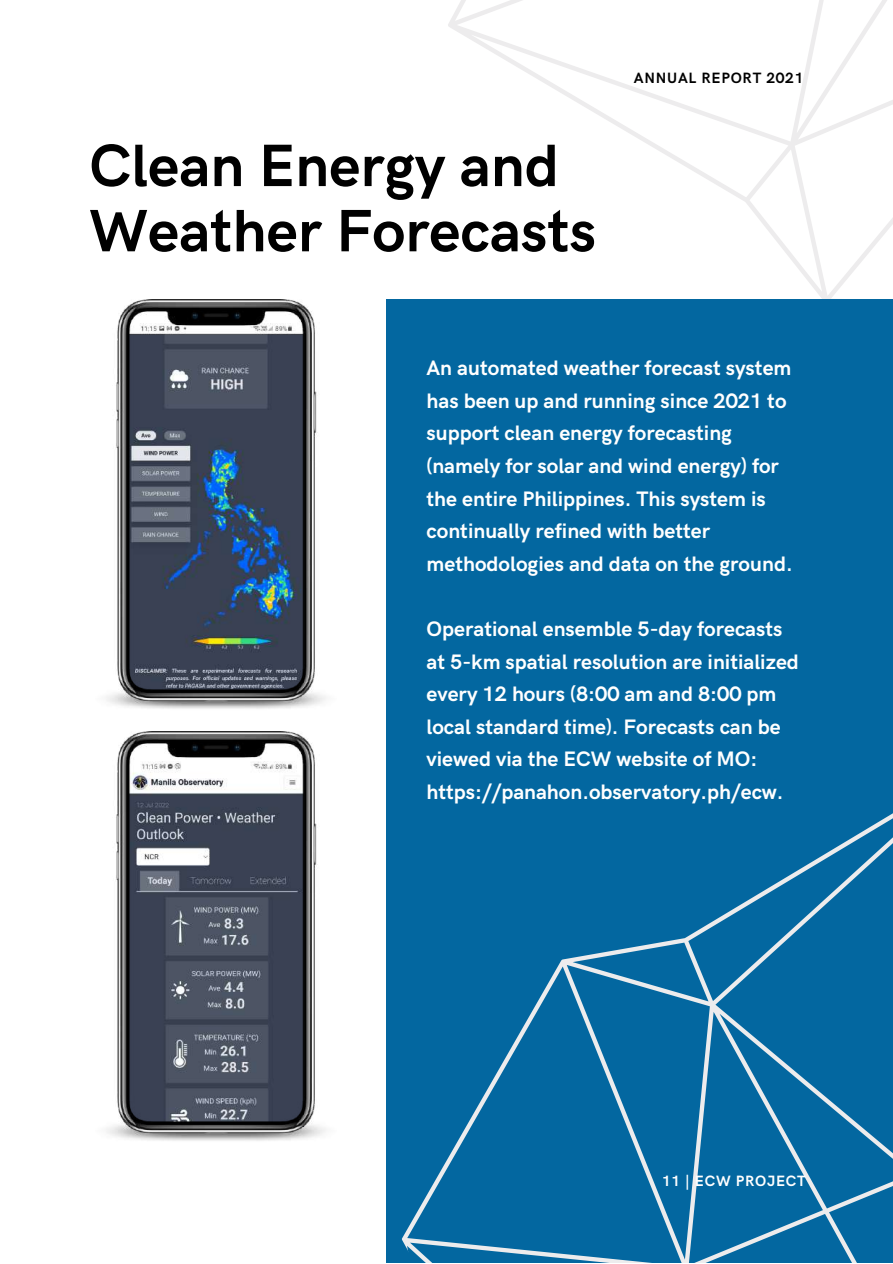
<style>
.page{position:relative;width:893px;height:1264px;background:#fff}
.page>*{position:absolute;margin:0;border:0;box-sizing:border-box;transform-origin:0 0}
.t1{font:700 60px/65.2px "HK Grotesk";color:#000}
.t2{font:700 21px/32.5px "HK Grotesk";color:#fff}
.t3{font:700 15px "HK Grotesk";letter-spacing:.05em;color:#000}
.t4{font:700 15px "HK Grotesk";letter-spacing:.05em;color:#fff}
</style>
<div class="page">
<svg style="left:448px;top:0;width:444px;height:299px"></svg>
<div style="left:386px;top:299px;width:506px;height:963px;background:#0367a0"></div>
<svg style="left:401px;top:814px;width:491px;height:448px"></svg>
<img style="left:106px;top:732px;width:220px;height:409px">
<img style="left:106px;top:299px;width:220px;height:410px">
<h1 class="t1" style="left:89px;top:135px;width:508px">Clean Energy and<br>Weather Forecasts</h1>
<p class="t3" style="left:633px;top:69px;width:171px">ANNUAL REPORT 2021</p>
<p class="t2" style="left:426px;top:352px;width:367px">An automated weather forecast system has been up and running since 2021 to support clean energy forecasting (namely for solar and wind energy) for the entire Philippines. This system is continually refined with better methodologies and data on the ground.</p>
<p class="t2" style="left:426px;top:613px;width:374px">Operational ensemble 5-day forecasts at 5-km spatial resolution are initialized every 12 hours (8:00 am and 8:00 pm local standard time). Forecasts can be viewed via the ECW website of MO: https://panahon.observatory.ph/ecw.</p>
<p class="t4" style="left:662px;top:1172px;width:145px">11 | ECW PROJECT</p>
</div>
